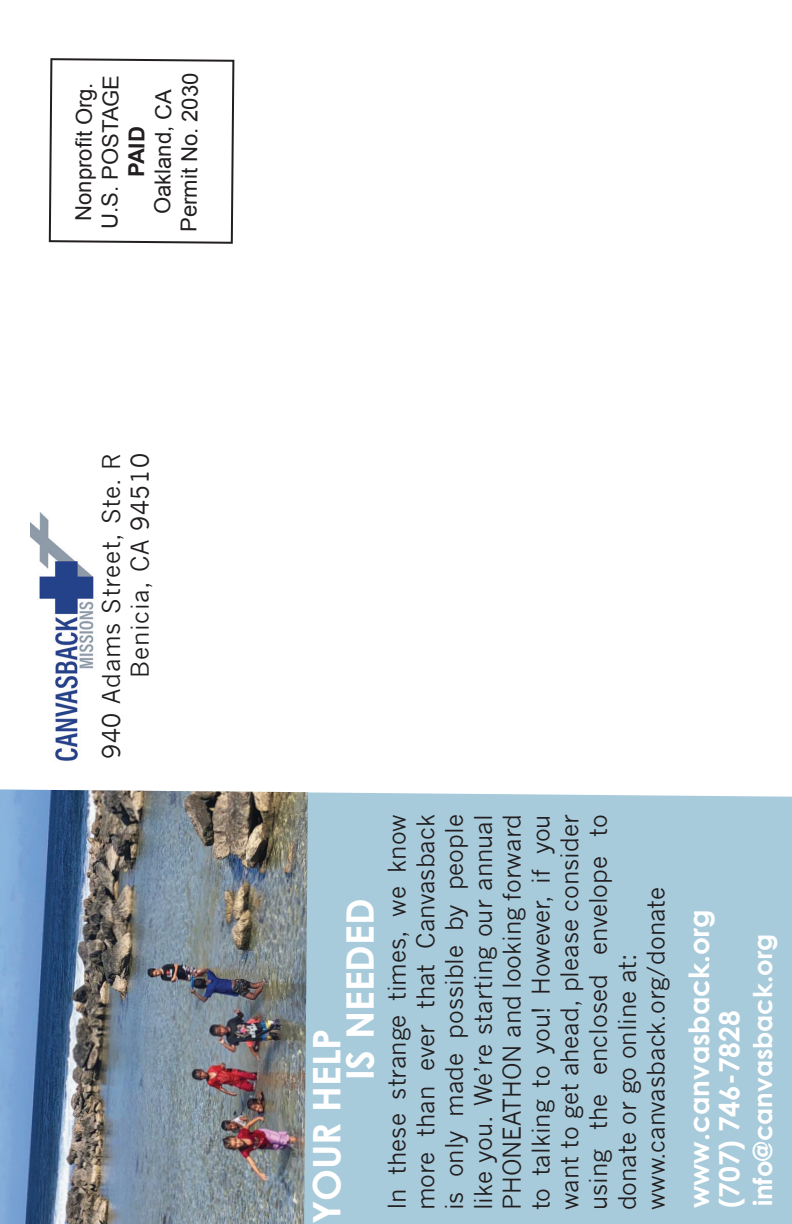
<style>
.page{position:relative;width:792px;height:1224px;background:#fff}
.page>*{position:absolute;margin:0;border:0;box-sizing:border-box;transform-origin:0 0}
.t1{font:700 38px "Century Gothic";color:#fff}
.t2{font:700 28px "Century Gothic";color:#fff}
.t3{font:700 26px "Century Gothic";color:#fff}
.t4{font:24px/28.8px "News Gothic";color:#231f20;text-align:justify}
.t5{font:24px "News Gothic";letter-spacing:.03em;color:#231f20}
.t6{font:22px "Arial";color:#231f20}
.t7{font:700 22px "Arial";color:#231f20}
</style>
<div class="page">
<img style="left:31px;top:512px;width:63px;height:249px">
<div style="left:308px;top:792px;width:484px;height:432px;background:#a8cbdb"></div>
<img style="left:0;top:790px;width:308px;height:434px">
<svg style="left:48px;top:58px;width:187px;height:186px"></svg>
<p class="t6" style="left:68px;top:220px;width:140px;rotate:-89deg">Nonprofi t Org.</p>
<p class="t6" style="left:95px;top:228px;width:155px;rotate:-89deg">U.S. POSTAGE</p>
<p class="t7" style="left:122px;top:177px;width:52px;rotate:-89deg">PAID</p>
<p class="t6" style="left:174px;top:232px;width:160px;rotate:-89deg">Permit No. 2030</p>
<p class="t6" style="left:148px;top:214px;width:126px;rotate:-89deg">Oakland, CA</p>
<p class="t5" style="left:97px;top:759px;width:307px;rotate:-90deg">940 Adams Street, Ste. R</p>
<p class="t5" style="left:126px;top:678px;width:226px;rotate:-90deg">Benicia, CA 94510</p>
<p class="t1" style="left:336px;top:1080px;width:183px;rotate:-90deg">IS NEEDED</p>
<p class="t1" style="left:303px;top:1224px;width:198px;rotate:-90deg">YOUR HELP</p>
<p class="t4" style="left:383px;top:1210px;width:398px;rotate:-90deg">In these strange times, we know more than ever that Canvasback is only made possible by people like you. We’re starting our annual PHONEATHON and looking forward to talking to you! However, if you want to get ahead, please consider using the enclosed envelope to donate or go online at:</p>
<p class="t4" style="left:642px;top:1210px;width:325px;rotate:-90deg">www.canvasback.org/donate</p>
<p class="t2" style="left:681px;top:1208px;width:301px;rotate:-90deg">www.canvasback.org</p>
<p class="t3" style="left:746px;top:1206px;width:274px;rotate:-90deg">info@canvasback.org</p>
<p class="t2" style="left:712px;top:1208px;width:199px;rotate:-90deg">(707) 746-7828</p>
</div>
